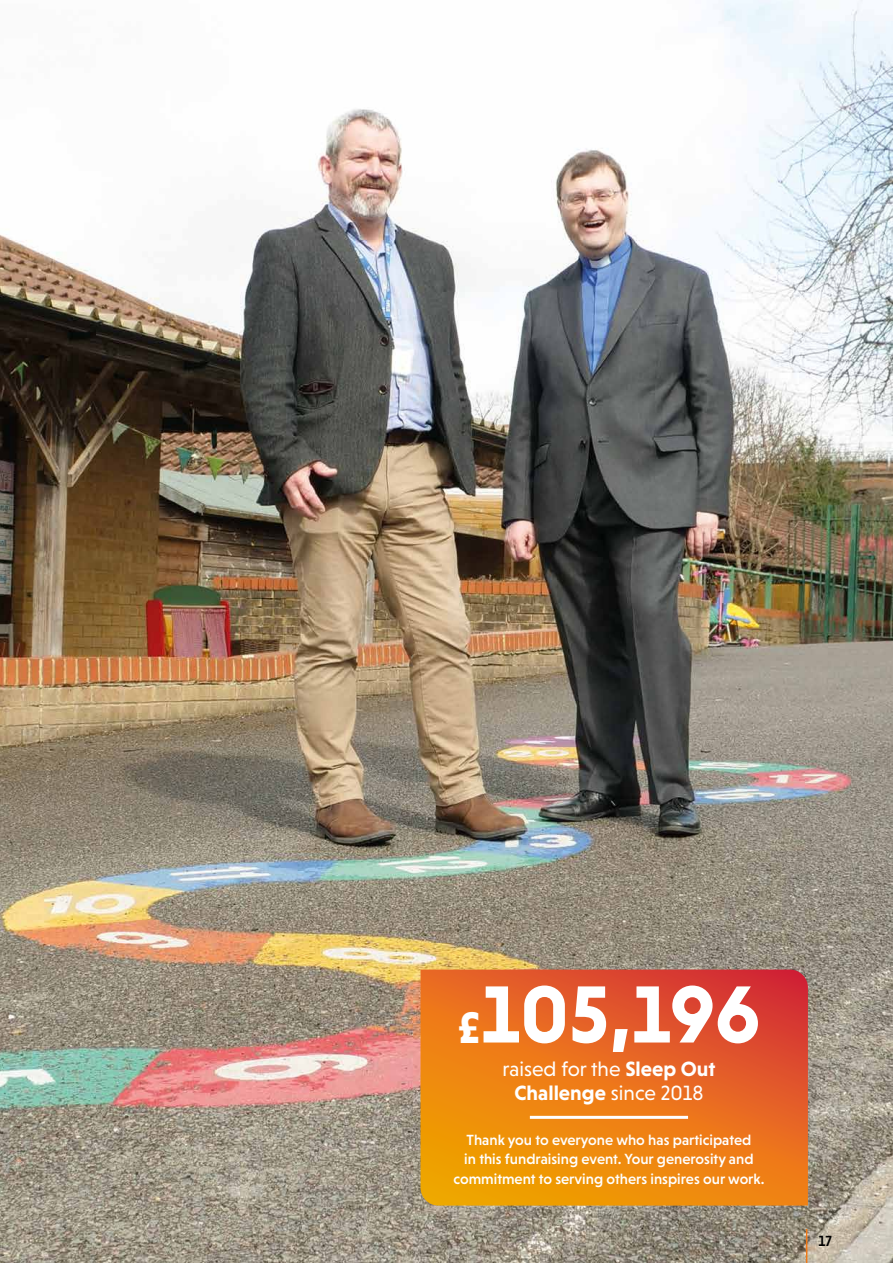
<style>
.page{position:relative;width:893px;height:1263px;background:#fff}
.page>*{position:absolute;margin:0;border:0;box-sizing:border-box;transform-origin:0 0}
.t1{font:700 82.5px "Niveau Grotesk";color:#fff}
.t2{font:21px/24px "Niveau Grotesk";color:#fff;text-align:center}
.t3{font:500 15px/19.5px "Niveau Grotesk";color:#fff;text-align:center}
.t4{font:500 15px "Niveau Grotesk";color:#000}
.s1{font-size:45px}
.s2{font-weight:700}
</style>
<div class="page">
<img style="left:0;top:0;width:893px;height:1263px">
<svg style="left:421px;top:969px;width:387px;height:236px;background:#e8721b"></svg>
<hr style="left:530px;top:1116px;width:158px;height:3px;background:#fff">
<hr style="left:806px;top:1229px;width:1px;height:34px;background:#ef7918">
<h1 class="t1" style="left:457px;top:967px;width:305px"><span class="s1">£</span>105,196</h1>
<h2 class="t2" style="left:503px;top:1057px;width:214px">raised for the <span class="s2">Sleep Out<br>Challenge</span> since 2018</h2>
<p class="t3" style="left:453px;top:1129px;width:313px">Thank you to everyone who has participated<br>in this fundraising event. Your generosity and commitment to serving others inspires our work.</p>
<p class="t4" style="left:818px;top:1232px;width:15px">17</p>
</div>
